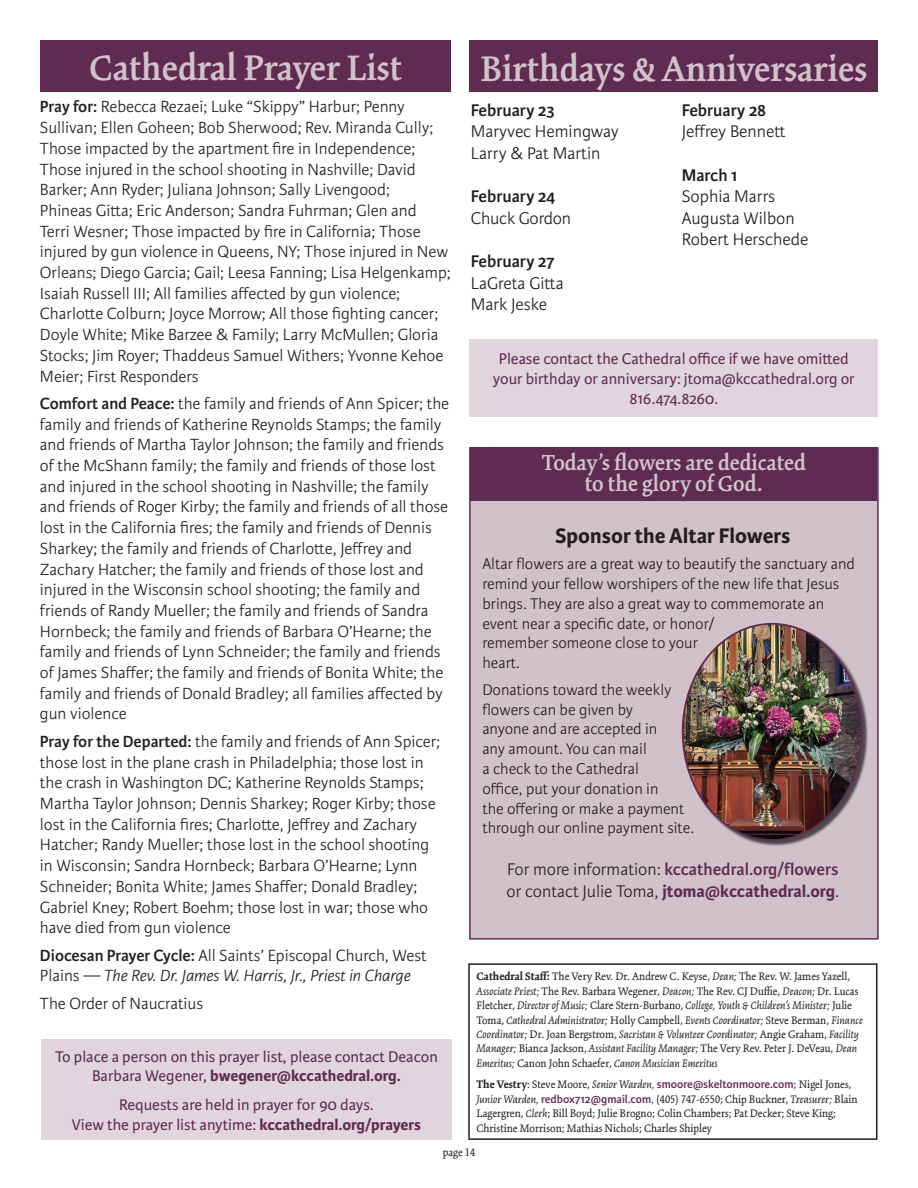
<style>
.page{position:relative;width:918px;height:1188px;background:#fff}
.page>*{position:absolute;margin:0;border:0;box-sizing:border-box;transform-origin:0 0}
.t1{font:600 39px "Kinesis Pro 3";color:#d1c2ca}
.t2{font:600 24px/21px "Kinesis Pro 3";color:#d1c2ca;text-align:center}
.t3{font:700 22.5px "Karmina Sans";color:#231f20}
.t4{font:300 18px/21.6px "Karmina Sans";color:#1f1c1d}
.t5{font:300 18px/21.6px "Karmina Sans";color:#231f20}
.t6{font:600 18px "Karmina Sans";color:#1f1c1d}
.t7{font:300 17.25px/20.7px "Karmina Sans";color:#231f20}
.t8{font:italic 300 17.25px/20.7px "Karmina Sans";color:#231f20}
.t9{font:300 16.5px/19.8px "Karmina Sans";color:#231f20}
.t10{font:16.5px/19.8px "Karmina Sans";color:#602b51;text-align:center}
.t11{font:italic 12px/14.4px "Kinesis Pro 3";color:#231f20}
.t12{font:12px/14.4px "Kinesis Pro 3";color:#231f20}
.s1{font-weight:600}
.s2{font-weight:600;font-style:normal}
.s3{font-style:normal}
.s4{font-weight:700}
.s5{font-weight:600;color:#602b51}
.s6{font-weight:700;color:#602b51}
.s7{font-weight:700;font-style:normal}
.s8{font-style:italic}
.s9{font-family:"Karmina Sans";font-weight:600;color:#602b51}
</style>
<div class="page">
<div style="left:41px;top:1040px;width:411px;height:100px;background:#e0d5dc"></div>
<div style="left:40px;top:40px;width:411px;height:52px;background:#602b51"></div>
<div style="left:470px;top:40px;width:408px;height:52px;background:#602b51"></div>
<div style="left:470px;top:339px;width:408px;height:78px;background:#e0d5dc"></div>
<div style="left:469px;top:447px;width:410px;height:493px;background:#d1c2ca;border:2px solid #602b51"></div>
<div style="left:471px;top:447px;width:406px;height:53px;background:#602b51"></div>
<div style="left:683px;top:624px;width:185px;height:222px;background:#231f20;opacity:.75"></div>
<img style="left:683px;top:624px;width:179px;height:216px">
<div style="left:468px;top:963px;width:410px;height:177px;border:2px solid #231f20"></div>
<h1 class="t1" style="left:89px;top:45px;width:314px">Cathedral Prayer List</h1>
<p class="t7" style="left:40px;top:97px;width:412px"><span class="s1">Pray for:</span> Rebecca Rezaei; Luke “Skippy” Harbur; Penny Sullivan; Ellen Goheen; Bob Sherwood; Rev. Miranda Cully; Those impacted by the apartment fire in Independence; Those injured in the school shooting in Nashville; David Barker; Ann Ryder; Juliana Johnson; Sally Livengood;<br>Phineas Gitta; Eric Anderson; Sandra Fuhrman; Glen and<br>Terri Wesner; Those impacted by fire in California; Those injured by gun violence in Queens, NY; Those injured in New Orleans; Diego Garcia; Gail; Leesa Fanning; Lisa Helgenkamp; Isaiah Russell III; All families affected by gun violence; Charlotte Colburn; Joyce Morrow; All those fighting cancer; Doyle White; Mike Barzee &amp; Family; Larry McMullen; Gloria Stocks; Jim Royer; Thaddeus Samuel Withers; Yvonne Kehoe Meier; First Responders</p>
<p class="t7" style="left:40px;top:393px;width:411px"><span class="s1">Comfort and Peace:</span> the family and friends of Ann Spicer; the family and friends of Katherine Reynolds Stamps; the family and friends of Martha Taylor Johnson; the family and friends of the McShann family; the family and friends of those lost and injured in the school shooting in Nashville; the family and friends of Roger Kirby; the family and friends of all those lost in the California fires; the family and friends of Dennis Sharkey; the family and friends of Charlotte, Jeffrey and Zachary Hatcher; the family and friends of those lost and injured in the Wisconsin school shooting; the family and friends of Randy Mueller; the family and friends of Sandra Hornbeck; the family and friends of Barbara O’Hearne; the family and friends of Lynn Schneider; the family and friends of James Shaffer; the family and friends of Bonita White; the family and friends of Donald Bradley; all families affected by gun violence</p>
<p class="t7" style="left:40px;top:731px;width:402px"><span class="s1">Pray for the Departed:</span> the family and friends of Ann Spicer; those lost in the plane crash in Philadelphia; those lost in the crash in Washington DC; Katherine Reynolds Stamps; Martha Taylor Johnson; Dennis Sharkey; Roger Kirby; those lost in the California fires; Charlotte, Jeffrey and Zachary Hatcher; Randy Mueller; those lost in the school shooting in Wisconsin; Sandra Hornbeck; Barbara O’Hearne; Lynn Schneider; Bonita White; James Shaffer; Donald Bradley; Gabriel Kney; Robert Boehm; those lost in war; those who have died from gun violence</p>
<p class="t8" style="left:40px;top:945px;width:388px"><span class="s2">Diocesan Prayer Cycle:</span> <span class="s3">All Saints’ Episcopal Church, West<br>Plains</span> — The Rev. Dr. James W. Harris, Jr., Priest in Charge</p>
<p class="t7" style="left:40px;top:993px;width:165px">The Order of Naucratius</p>
<p class="t10" style="left:55px;top:1047px;width:384px">To place a person on this prayer list, please contact Deacon<br>Barbara Wegener, <span class="s4">bwegener@kccathedral.org.</span></p>
<p class="t10" style="left:72px;top:1095px;width:351px">Requests are held in prayer for 90 days.<br>View the prayer list anytime: <span class="s4">kccathedral.org/prayers</span></p>
<h1 class="t1" style="left:480px;top:46px;width:389px">Birthdays &amp; Anniversaries</h1>
<p class="t6" style="left:471px;top:100px;width:85px">February 23</p>
<p class="t4" style="left:471px;top:121px;width:149px">Maryvec Hemingway<br>Larry &amp; Pat Martin</p>
<p class="t6" style="left:471px;top:186px;width:86px">February 24</p>
<p class="t4" style="left:471px;top:208px;width:102px">Chuck Gordon</p>
<p class="t6" style="left:471px;top:251px;width:85px">February 27</p>
<p class="t4" style="left:471px;top:273px;width:94px">LaGreta Gitta<br>Mark Jeske</p>
<p class="t6" style="left:682px;top:100px;width:86px">February 28</p>
<p class="t4" style="left:682px;top:121px;width:105px">Jeffrey Bennett</p>
<p class="t6" style="left:682px;top:165px;width:58px">March 1</p>
<p class="t4" style="left:682px;top:186px;width:128px">Sophia Marrs<br>Augusta Wilbon<br>Robert Herschede</p>
<p class="t10" style="left:493px;top:349px;width:363px">Please contact the Cathedral office if we have omitted your birthday or anniversary: jtoma@kccathedral.org or<br>816.474.8260.</p>
<h2 class="t2" style="left:542px;top:451px;width:266px">Today’s flowers are dedicated to the glory of God.</h2>
<h3 class="t3" style="left:555px;top:522px;width:237px">Sponsor the Altar Flowers</h3>
<p class="t9" style="left:482px;top:554px;width:374px">Altar flowers are a great way to beautify the sanctuary and remind your fellow worshipers of the new life that Jesus brings. They are also a great way to commemorate an event near a specific date, or honor/<br>remember someone close to your<br>heart.</p>
<p class="t9" style="left:482px;top:680px;width:213px">Donations toward the weekly flowers can be given by<br>anyone and are accepted in<br>any amount. You can mail<br>a check to the Cathedral<br>office, put your donation in<br>the offering or make a payment through our online payment site.</p>
<p class="t5" style="left:507px;top:859px;width:334px">For more information: <span class="s5">kccathedral.org/flowers </span>or contact Julie Toma, <span class="s6">jtoma@kccathedral.org</span>.</p>
<p class="t11" style="left:477px;top:969px;width:388px"><span class="s7">Cathedral Staff:</span> <span class="s3">The Very Rev. Dr. Andrew C. Keyse,</span> Dean; <span class="s3">The Rev. W. James Yazell, </span>Associate Priest; <span class="s3">The Rev. Barbara Wegener,</span> Deacon; <span class="s3">The Rev. CJ Duffie,</span> Deacon; <span class="s3">Dr. Lucas Fletcher,</span> Director of Music; <span class="s3">Clare Stern-Burbano,</span> College, Youth &amp; Children’s Minister; <span class="s3">Julie Toma,</span> Cathedral Administrator; <span class="s3">Holly Campbell,</span> Events Coordinator; <span class="s3">Steve Berman,</span> Finance Coordinator; <span class="s3">Dr. Joan Bergstrom,</span> Sacristan &amp; Volunteer Coordinator; <span class="s3">Angie Graham,</span> Facility Manager; <span class="s3">Bianca Jackson,</span> Assistant Facility Manager; <span class="s3">The Very Rev. Peter J. DeVeau,</span> Dean Emeritus; <span class="s3">Canon John Schaefer,</span> Canon Musician Emeritus</p>
<p class="t12" style="left:477px;top:1077px;width:383px"><span class="s4">The Vestry</span>: Steve Moore, <span class="s8">Senior Warden,</span> <span class="s9">smoore@skeltonmoore.com</span>; Nigel Jones, <span class="s8">Junior Warden,</span> <span class="s9">redbox712@gmail.com</span>, (405) 747-6550; Chip Buckner, <span class="s8">Treasurer;</span> Blain Lagergren, <span class="s8">Clerk</span>; Bill Boyd; Julie Brogno; Colin Chambers; Pat Decker; Steve King; Christine Morrison; Mathias Nichols; Charles Shipley</p>
<p class="t12" style="left:443px;top:1145px;width:34px">page 14</p>
</div>
